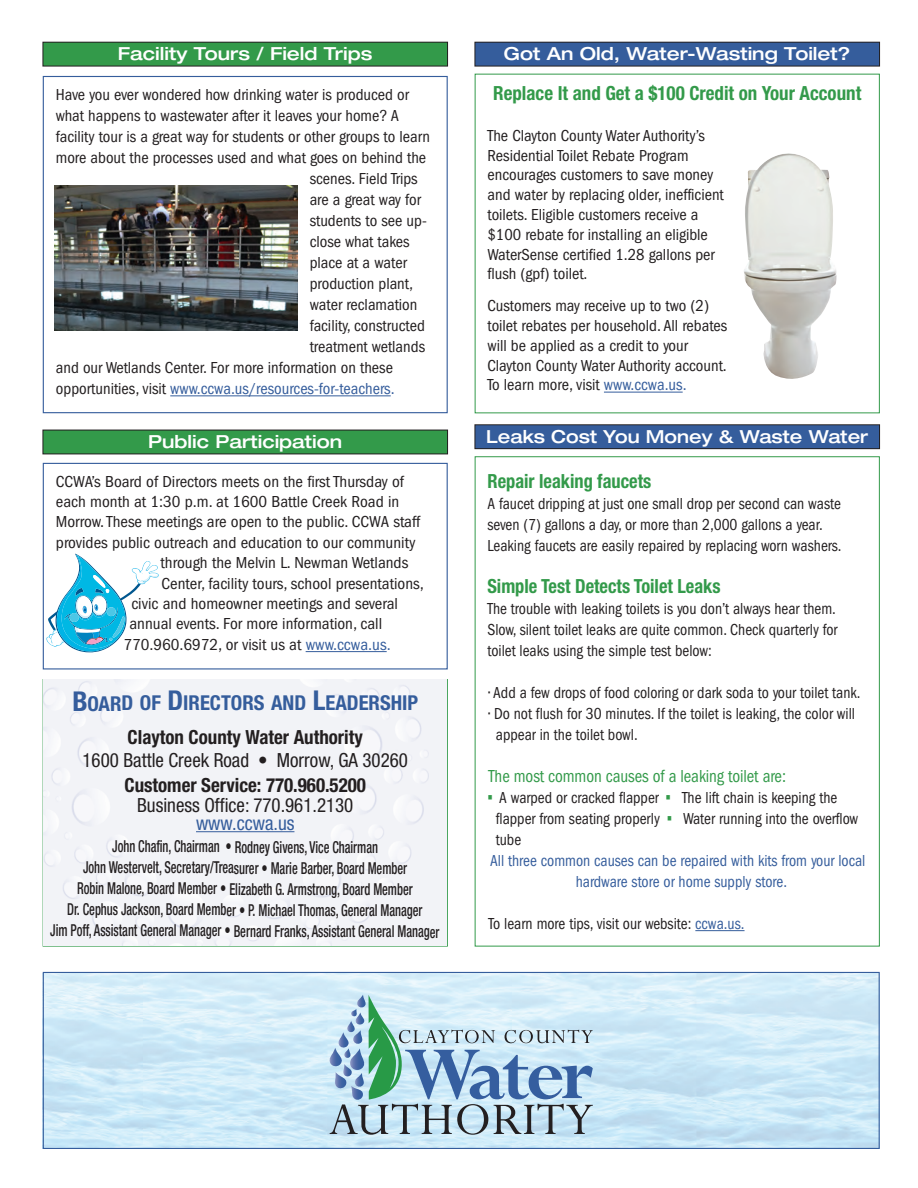
<style>
.page{position:relative;width:918px;height:1188px;background:#fff}
.page>*{position:absolute;margin:0;border:0;box-sizing:border-box;transform-origin:0 0}
.t1{font:700 condensed 20.55px "Helvetica Neue";color:#355d9c}
.t2{font:condensed 19.5px "Helvetica Neue";color:#231f20}
.t3{font:700 condensed 19.5px "Helvetica Neue";color:#231f20}
.t4{font:700 condensed 19.5px "Helvetica Neue";color:#339a4a;scale:.94 1}
.t5{font:700 condensed 19.5px "Helvetica Neue";color:#339a4a}
.t6{font:condensed 19.5px "Helvetica Neue";color:#355d9c}
.t7{font:500 expanded 18px "Helvetica Neue";color:#fff}
.t8{font:condensed 18px "Franklin Gothic";letter-spacing:-.005em;color:#339a4a;scale:.94 1}
.t9{font:condensed 16.5px/19.8px "Franklin Gothic";color:#231f20}
.t10{font:condensed 16.5px/21px "Franklin Gothic";color:#231f20;scale:.94 1}
.t11{font:500 condensed 16.5px/21px "Helvetica Neue";letter-spacing:-.005em;color:#231f20;text-align:center;scale:.75 1}
.t12{font:condensed 16.5px/21px "Franklin Gothic";color:#355d9c;text-align:center;scale:.94 1}
.t13{font:condensed 16.5px "Franklin Gothic";color:#355d9c}
.s1{color:#231f20}
.s2{color:#355d9c}
.s3{font-size:27.3px}
.s4{font-size:37.5px;color:#339a4a}
</style>
<div class="page">
<div style="left:43px;top:76px;width:405px;height:337px;border:1px solid #355d9c"></div>
<hr style="left:170px;top:395px;width:221px;height:1px;background:#355d9c">
<hr style="left:604px;top:392px;width:79px;height:1px;background:#355d9c">
<div style="left:43px;top:42px;width:405px;height:24px;background:#339a4a"></div>
<div style="left:43px;top:42px;width:405px;height:24px;border:1px solid #231f20"></div>
<div style="left:43px;top:972px;width:837px;height:177px;border:1px solid #355d9c"></div>
<div style="left:475px;top:42px;width:405px;height:24px;background:#355d9c"></div>
<div style="left:475px;top:42px;width:405px;height:24px;border:1px solid #231f20"></div>
<div style="left:43px;top:463px;width:405px;height:206px;border:1px solid #355d9c"></div>
<hr style="left:306px;top:651px;width:81px;height:1px;background:#355d9c">
<div style="left:43px;top:430px;width:405px;height:24px;background:#339a4a"></div>
<div style="left:43px;top:430px;width:405px;height:24px;border:1px solid #231f20"></div>
<hr style="left:695px;top:930px;width:50px;height:1px;background:#355d9c">
<img style="left:55px;top:185px;width:243px;height:146px">
<div style="left:475px;top:425px;width:405px;height:24px;background:#355d9c"></div>
<div style="left:475px;top:425px;width:405px;height:24px;border:1px solid #231f20"></div>
<svg style="left:330px;top:995px;width:263px;height:140px;background:#aac8d6"></svg>
<div style="left:43px;top:680px;width:404px;height:266px;background:#f2f3f7"></div>
<hr style="left:196px;top:831px;width:98px;height:1px;background:#355d9c">
<img style="left:744px;top:153px;width:93px;height:226px">
<svg style="left:46px;top:554px;width:113px;height:98px"></svg>
<p class="t7" style="left:118px;top:47px;width:256px">Facility Tours / Field Trips</p>
<p class="t7" style="left:504px;top:47px;width:348px">Got An Old, Water-Wasting Toilet?</p>
<p class="t9" style="left:56px;top:86px;width:355px">Have you ever wondered how drinking water is produced or</p>
<p class="t9" style="left:56px;top:107px;width:345px">what happens to wastewater after it leaves your home? A</p>
<p class="t9" style="left:56px;top:128px;width:376px">facility tour is a great way for students or other groups to learn</p>
<p class="t9" style="left:56px;top:149px;width:372px">more about the processes used and what goes on behind the</p>
<p class="t9" style="left:310px;top:170px;width:109px">scenes. Field Trips</p>
<p class="t9" style="left:310px;top:191px;width:113px">are a great way for</p>
<p class="t9" style="left:310px;top:212px;width:119px">students to see up-</p>
<p class="t9" style="left:310px;top:233px;width:101px">close what takes</p>
<p class="t9" style="left:310px;top:254px;width:99px">place at a water</p>
<p class="t9" style="left:310px;top:275px;width:105px">production plant,</p>
<p class="t9" style="left:310px;top:296px;width:109px">water reclamation</p>
<p class="t9" style="left:310px;top:317px;width:117px">facility, constructed</p>
<p class="t9" style="left:310px;top:338px;width:117px">treatment wetlands</p>
<p class="t9" style="left:56px;top:359px;width:339px">and our Wetlands Center. For more information on these</p>
<p class="t13" style="left:56px;top:383px;width:340px"><span class="s1">opportunities, visit</span> www.ccwa.us/resources-for-teachers.</p>
<p class="t7" style="left:148px;top:435px;width:195px">Public Participation</p>
<p class="t9" style="left:56px;top:473px;width:349px">CCWA’s Board of Directors meets on the first Thursday of</p>
<p class="t9" style="left:56px;top:493px;width:345px">each month at 1:30 p.m. at 1600 Battle Creek Road in</p>
<p class="t9" style="left:56px;top:513px;width:366px">Morrow. These meetings are open to the public. CCWA staff</p>
<p class="t9" style="left:56px;top:534px;width:361px">provides public outreach and education to our community</p>
<p class="t9" style="left:161px;top:554px;width:249px">through the Melvin L. Newman Wetlands</p>
<p class="t9" style="left:162px;top:575px;width:264px">Center, facility tours, school presentations,</p>
<p class="t9" style="left:131px;top:595px;width:268px">civic and homeowner meetings and several</p>
<p class="t9" style="left:130px;top:615px;width:254px">annual events. For more information, call</p>
<p class="t9" style="left:123px;top:636px;width:269px">770.960.6972, or visit us at <span class="s2">www.ccwa.us.</span></p>
<p class="t1" style="left:72px;top:696px;width:347px"><span class="s3">B</span>OARD OF <span class="s3">D</span>IRECTORS AND <span class="s3">L</span>EADERSHIP</p>
<p class="t3" style="left:128px;top:730px;width:237px">Clayton County Water Authority</p>
<p class="t2" style="left:83px;top:753px;width:327px">1600 Battle Creek Road • Morrow, GA 30260</p>
<p class="t3" style="left:125px;top:778px;width:243px">Customer Service: 770.960.5200</p>
<p class="t2" style="left:137px;top:798px;width:218px">Business Office: 770.961.2130</p>
<p class="t6" style="left:196px;top:816px;width:100px">www.ccwa.us</p>
<p class="t11" style="left:50px;top:838px;width:520px">John Chafin, Chairman • Rodney Givens, Vice Chairman<br>John Westervelt, Secretary/Treasurer • Marie Barber, Board Member<br>Robin Malone, Board Member • Elizabeth G. Armstrong, Board Member<br>Dr. Cephus Jackson, Board Member • P. Michael Thomas, General Manager<br>Jim Poff, Assistant General Manager • Bernard Franks, Assistant General Manager</p>
<p class="t5" style="left:493px;top:87px;width:370px">Replace It and Get a $100 Credit on Your Account</p>
<p class="t9" style="left:487px;top:127px;width:238px">The Clayton County Water Authority’s Residential Toilet Rebate Program encourages customers to save money and water by replacing older, inefficient toilets. Eligible customers receive a $100 rebate for installing an eligible WaterSense certified 1.28 gallons per flush (gpf) toilet.</p>
<p class="t9" style="left:487px;top:297px;width:241px">Customers may receive up to two (2) toilet rebates per household. All rebates will be applied as a credit to your Clayton County Water Authority account.<br>To learn more, visit <span class="s2">www.ccwa.us.</span></p>
<p class="t7" style="left:486px;top:430px;width:384px">Leaks Cost You Money &amp; Waste Water</p>
<p class="t4" style="left:487px;top:469px;width:176px">Repair leaking faucets</p>
<p class="t10" style="left:487px;top:494px;width:378px">A faucet dripping at just one small drop per second can waste seven (7) gallons a day, or more than 2,000 gallons a year.<br>Leaking faucets are easily repaired by replacing worn washers.</p>
<p class="t4" style="left:487px;top:574px;width:250px">Simple Test Detects Toilet Leaks</p>
<p class="t10" style="left:487px;top:599px;width:374px;text-align:justify">The trouble with leaking toilets is you don’t always hear them.<br>Slow, silent toilet leaks are quite common. Check quarterly for toilet leaks using the simple test below:</p>
<p class="t10" style="left:489px;top:683px;width:397px">• Add a few drops of food coloring or dark soda to your toilet tank.</p>
<p class="t10" style="left:496px;top:704px;width:384px;text-indent:-7px">• Do not flush for 30 minutes. If the toilet is leaking, the color will appear in the toilet bowl.</p>
<p class="t8" style="left:489px;top:770px;width:318px">The most common causes of a leaking toilet are:</p>
<p class="t10" style="left:489px;top:788px;width:183px"><span class="s4">•</span> A warped or cracked flapper</p>
<p class="t10" style="left:667px;top:788px;width:183px"><span class="s4">•</span> The lift chain is keeping the</p>
<p class="t10" style="left:496px;top:809px;width:176px">flapper from seating properly</p>
<p class="t10" style="left:668px;top:809px;width:204px"><span class="s4">•</span> Water running into the overflow</p>
<p class="t10" style="left:496px;top:830px;width:29px">tube</p>
<p class="t12" style="left:490px;top:851px;width:401px">All three common causes can be repaired with kits from your local hardware store or home supply store.</p>
<p class="t10" style="left:489px;top:914px;width:274px">To learn more tips, visit our website: <span class="s2">ccwa.us.</span></p>
</div>
